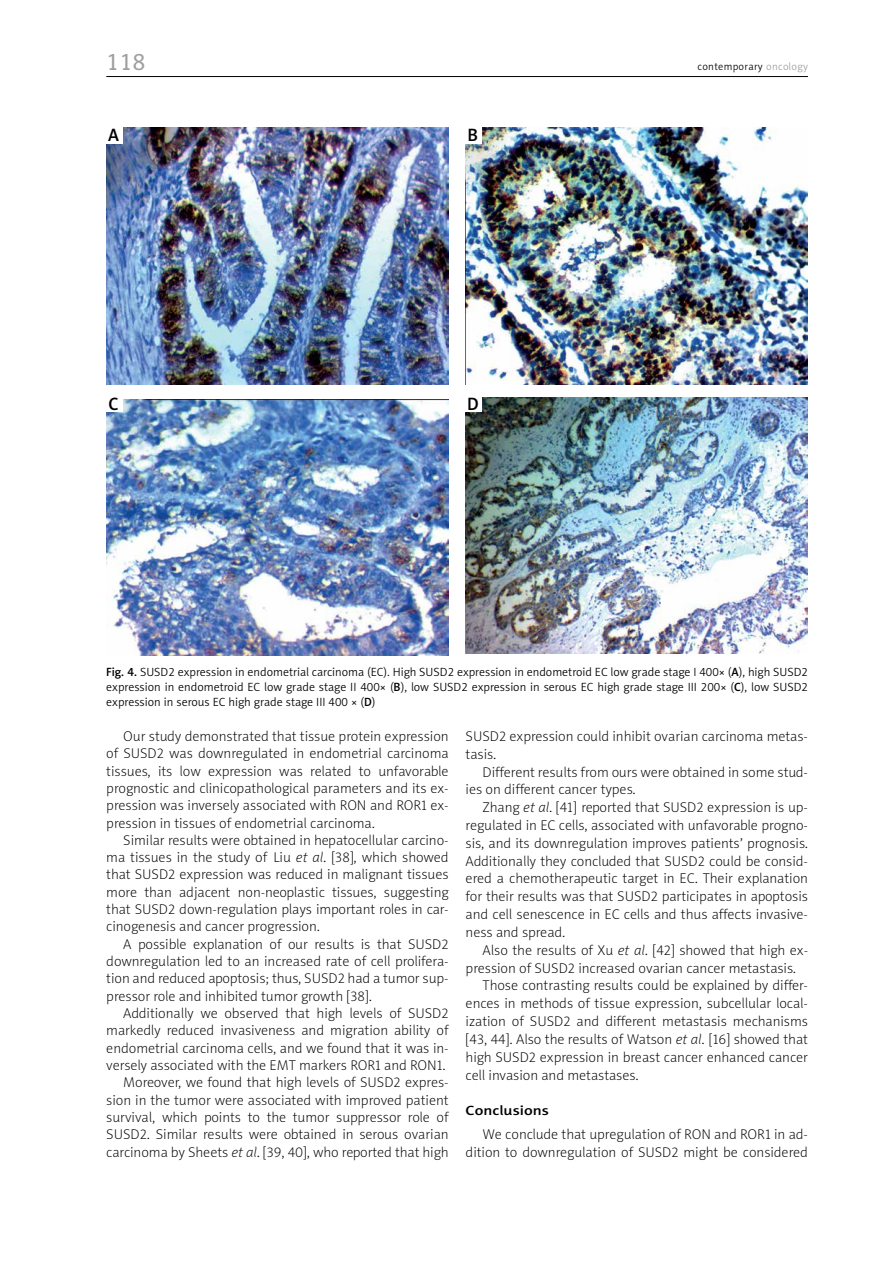
<style>
.page{position:relative;width:893px;height:1263px;background:#fff}
.page>*{position:absolute;margin:0;border:0;box-sizing:border-box;transform-origin:0 0}
.t1{font:24px "Naomi Sans EFN";color:#9d9fa2}
.t2{font:18px "Naomi Sans EFN Medium";color:#000}
.t3{font:14.25px/17.2px "Naomi Sans EFN Thin";color:#000;text-align:justify}
.t4{font:13.5px "Naomi Sans EFN Medium";color:#000;scale:1.2 1}
.t5{font:12px/15px "Naomi Sans EFN Light";color:#000;text-align:justify}
.t6{font:10.5px "Naomi Sans EFN Light";letter-spacing:.03em;color:#000}
.s1{color:#9d9fa2}
.s2{font-family:"Naomi Sans EFN Medium"}
.s3{font-style:italic}
</style>
<div class="page">
<hr style="left:106px;top:76px;width:702px;height:1px;background:#000">
<img style="left:106px;top:128px;width:343px;height:256px">
<img style="left:466px;top:128px;width:342px;height:256px">
<img style="left:106px;top:399px;width:343px;height:257px">
<img style="left:466px;top:397px;width:342px;height:257px">
<div style="left:105px;top:126px;width:17px;height:17px;background:#fff"></div>
<div style="left:464px;top:126px;width:17px;height:17px;background:#fff"></div>
<div style="left:105px;top:394px;width:17px;height:17px;background:#fff"></div>
<div style="left:464px;top:394px;width:17px;height:17px;background:#fff"></div>
<h1 class="t1" style="left:106px;top:47px;width:41px">118</h1>
<p class="t6" style="left:697px;top:61px;width:112px">contemporary <span class="s1">oncology</span></p>
<p class="t2" style="left:108px;top:125px;width:12px">A</p>
<p class="t2" style="left:468px;top:125px;width:12px">B</p>
<p class="t2" style="left:108px;top:393px;width:12px">C</p>
<p class="t2" style="left:467px;top:393px;width:13px">D</p>
<p class="t5" style="left:106px;top:665px;width:703px"><span class="s2">Fig. 4.</span> SUSD2 expression in endometrial carcinoma (EC). High SUSD2 expression in endometroid EC low grade stage I 400× (<span class="s2">A</span>), high SUSD2 expression in endometroid EC low grade stage II 400× (<span class="s2">B</span>), low SUSD2 expression in serous EC high grade stage III 200× (<span class="s2">C</span>), low SUSD2 expression in serous EC high grade stage III 400 × (<span class="s2">D</span>)</p>
<p class="t3" style="left:106px;top:728px;width:344px;text-indent:17px">Our study demonstrated that tissue protein expression of SUSD2 was downregulated in endometrial carcinoma tissues, its low expression was related to unfavorable prognostic and clinicopathological parameters and its ex&shy;pression was inversely associated with RON and ROR1 ex&shy;pression in tissues of endometrial carcinoma.</p>
<p class="t3" style="left:106px;top:831px;width:344px;text-indent:17px">Similar results were obtained in hepatocellular carcino&shy;ma tissues in the study of Liu <span class="s3">et al</span>. [38], which showed that SUSD2 expression was reduced in malignant tissues more than adjacent non-neoplastic tissues, suggesting that SUSD2 down-regulation plays important roles in car&shy;cinogenesis and cancer progression.</p>
<p class="t3" style="left:106px;top:935px;width:344px;text-indent:17px">A possible explanation of our results is that SUSD2 downregulation led to an increased rate of cell prolifera&shy;tion and reduced apoptosis; thus, SUSD2 had a tumor sup&shy;pressor role and inhibited tumor growth [38].</p>
<p class="t3" style="left:106px;top:1005px;width:344px;text-align:right">Additionally we observed that high levels of SUSD2 markedly reduced invasiveness and migration ability of endometrial carcinoma cells, and we found that it was in&shy;versely associated with the EMT markers ROR1 and RON1.<br>Moreover, we found that high levels of SUSD2 expres&shy;sion in the tumor were associated with improved patient survival, which points to the tumor suppressor role of SUSD2. Similar results were obtained in serous ovarian carcinoma by Sheets <span class="s3">et al</span>. [39, 40], who reported that high</p>
<p class="t3" style="left:466px;top:727px;width:344px;line-height:17.9px">SUSD2 expression could inhibit ovarian carcinoma metas&shy;tasis.</p>
<p class="t3" style="left:466px;top:763px;width:344px;line-height:17.9px;text-indent:17px">Different results from ours were obtained in some stud&shy;ies on different cancer types.</p>
<p class="t3" style="left:466px;top:798px;width:344px;line-height:17.9px;text-indent:17px">Zhang <span class="s3">et al</span>. [41] reported that SUSD2 expression is up&shy;regulated in EC cells, associated with unfavorable progno&shy;sis, and its downregulation improves patients’ prognosis.<br>Additionally they concluded that SUSD2 could be consid&shy;ered a chemotherapeutic target in EC. Their explanation for their results was that SUSD2 participates in apoptosis and cell senescence in EC cells and thus affects invasive&shy;ness and spread.</p>
<p class="t3" style="left:483px;top:941px;width:327px">Also the results of Xu <span class="s3">et al</span>. [42] showed that high ex-</p>
<p class="t3" style="left:466px;top:959px;width:332px">pression of SUSD2 increased ovarian cancer metastasis.</p>
<p class="t3" style="left:483px;top:977px;width:327px">Those contrasting results could be explained by differ-</p>
<p class="t3" style="left:466px;top:995px;width:344px">ences in methods of tissue expression, subcellular local-</p>
<p class="t3" style="left:466px;top:1013px;width:344px">ization of SUSD2 and different metastasis mechanisms</p>
<p class="t3" style="left:466px;top:1030px;width:344px">[43, 44]. Also the results of Watson <span class="s3">et al</span>. [16] showed that</p>
<p class="t3" style="left:466px;top:1048px;width:344px">high SUSD2 expression in breast cancer enhanced cancer</p>
<p class="t3" style="left:466px;top:1066px;width:174px">cell invasion and metastases.</p>
<p class="t4" style="left:466px;top:1102px;width:71px">Conclusions</p>
<p class="t3" style="left:466px;top:1125px;width:344px;line-height:17.9px;text-align:right">We conclude that upregulation of RON and ROR1 in ad&shy;dition to downregulation of SUSD2 might be considered</p>
</div>
